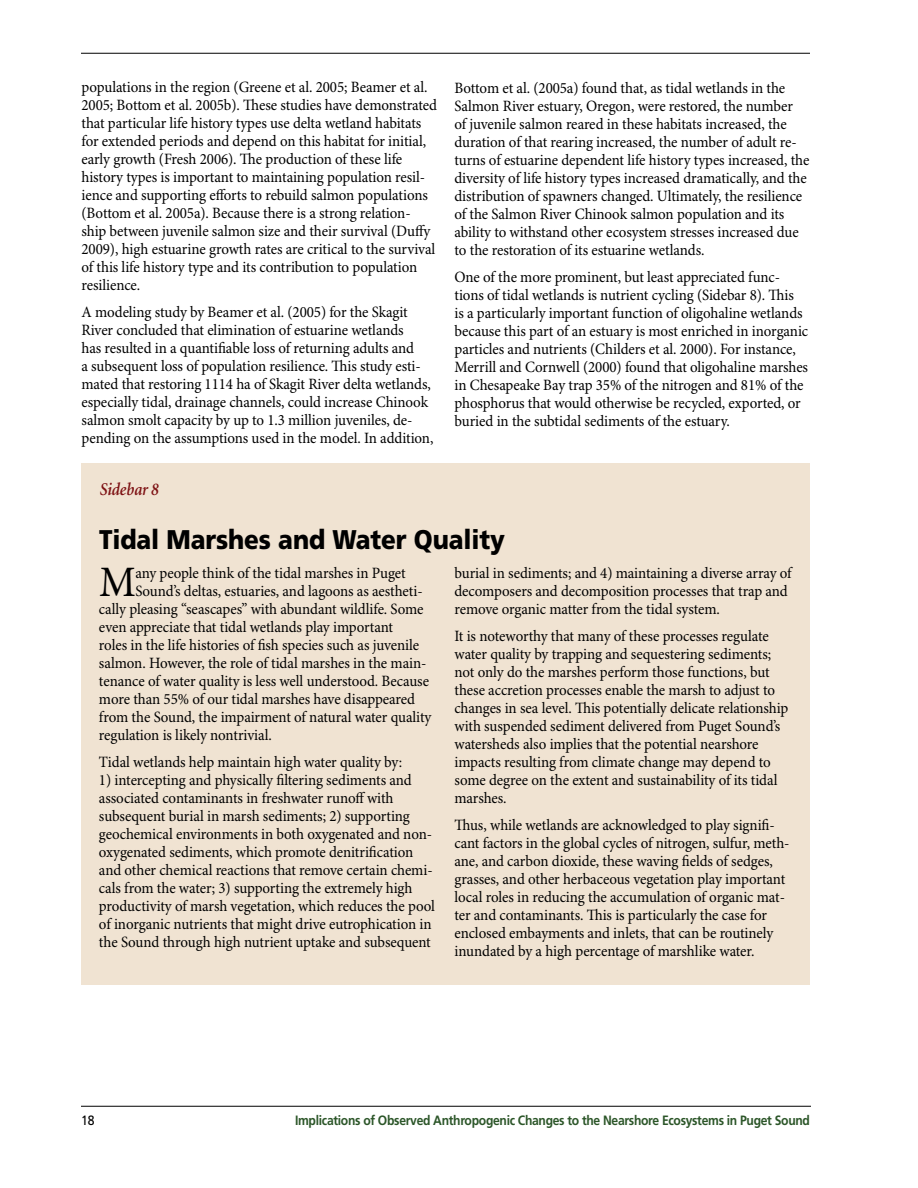
<style>
.page{position:relative;width:918px;height:1188px;background:#fff}
.page>*{position:absolute;margin:0;border:0;box-sizing:border-box;transform-origin:0 0}
.t1{font:43.5px "Minion Pro";color:#000;scale:.95 1}
.t2{font:900 27px "Frutiger LT Std";letter-spacing:-.005em;color:#000;scale:.9 1}
.t3{font:italic 600 18px "Minion";letter-spacing:-.01em;color:#7e1214;scale:.9 1}
.t4{font:15.75px/18px "Minion Pro";letter-spacing:-.005em;color:#000;scale:.95 1}
.t5{font:700 13.5px "Frutiger";letter-spacing:-.025em;color:#2c5629;scale:.9 1}
.t6{font:13.5px "Frutiger LT Std";color:#000;scale:.9 1}
</style>
<div class="page">
<hr style="left:81px;top:53px;width:729px;height:1px;background:#000">
<hr style="left:81px;top:1106px;width:730px;height:1px;background:#000">
<div style="left:81px;top:463px;width:729px;height:522px;background:#f0e3d2"></div>
<p class="t4" style="left:82px;top:79px;width:376px">populations in the region (Greene et al. 2005; Beamer et al.<br>2005; Bottom et al. 2005b). These studies have demonstrated that particular life history types use delta wetland habitats for extended periods and depend on this habitat for initial, early growth (Fresh 2006). The production of these life history types is important to maintaining population resil&shy;ience and supporting efforts to rebuild salmon populations (Bottom et al. 2005a). Because there is a strong relation&shy;ship between juvenile salmon size and their survival (Duffy 2009), high estuarine growth rates are critical to the survival of this life history type and its contribution to population resilience.</p>
<p class="t4" style="left:82px;top:304px;width:372px">A modeling study by Beamer et al. (2005) for the Skagit River concluded that elimination of estuarine wetlands<br>has resulted in a quantifiable loss of returning adults and<br>a subsequent loss of population resilience. This study esti&shy;mated that restoring 1114 ha of Skagit River delta wetlands, especially tidal, drainage channels, could increase Chinook salmon smolt capacity by up to 1.3 million juveniles, de&shy;pending on the assumptions used in the model. In addition,</p>
<p class="t3" style="left:99px;top:480px;width:68px">Sidebar 8</p>
<h2 class="t2" style="left:99px;top:523px;width:453px">Tidal Marshes and Water Quality</h2>
<h1 class="t1" style="left:99px;top:556px;width:40px">M</h1>
<p class="t4" style="left:135px;top:565px;width:286px">any people think of the tidal marshes in Puget</p>
<p class="t4" style="left:454px;top:79px;width:375px">Bottom et al. (2005a) found that, as tidal wetlands in the Salmon River estuary, Oregon, were restored, the number<br>of juvenile salmon reared in these habitats increased, the duration of that rearing increased, the number of adult re&shy;turns of estuarine dependent life history types increased, the diversity of life history types increased dramatically, and the distribution of spawners changed. Ultimately, the resilience of the Salmon River Chinook salmon population and its ability to withstand other ecosystem stresses increased due to the restoration of its estuarine wetlands.</p>
<p class="t4" style="left:454px;top:268px;width:374px">One of the more prominent, but least appreciated func&shy;tions of tidal wetlands is nutrient cycling (Sidebar 8). This<br>is a particularly important function of oligohaline wetlands because this part of an estuary is most enriched in inorganic particles and nutrients (Childers et al. 2000). For instance, Merrill and Cornwell (2000) found that oligohaline marshes in Chesapeake Bay trap 35% of the nitrogen and 81% of the phosphorus that would otherwise be recycled, exported, or buried in the subtidal sediments of the estuary.</p>
<p class="t4" style="left:454px;top:564px;width:356px">burial in sediments; and 4) maintaining a diverse array of decomposers and decomposition processes that trap and remove organic matter from the tidal system.</p>
<p class="t4" style="left:454px;top:627px;width:353px">It is noteworthy that many of these processes regulate water quality by trapping and sequestering sediments; not only do the marshes perform those functions, but these accretion processes enable the marsh to adjust to changes in sea level. This potentially delicate relationship with suspended sediment delivered from Puget Sound’s watersheds also implies that the potential nearshore impacts resulting from climate change may depend to some degree on the extent and sustainability of its tidal marshes.</p>
<p class="t4" style="left:454px;top:816px;width:354px">Thus, while wetlands are acknowledged to play signifi&shy;cant factors in the global cycles of nitrogen, sulfur, meth&shy;ane, and carbon dioxide, these waving fields of sedges, grasses, and other herbaceous vegetation play important local roles in reducing the accumulation of organic mat&shy;ter and contaminants. This is particularly the case for enclosed embayments and inlets, that can be routinely inundated by a high percentage of marshlike water.</p>
<p class="t4" style="left:135px;top:583px;width:304px">Sound’s deltas, estuaries, and lagoons as aestheti-</p>
<p class="t4" style="left:99px;top:601px;width:343px">cally pleasing “seascapes” with abundant wildlife. Some</p>
<p class="t4" style="left:99px;top:619px;width:311px">even appreciate that tidal wetlands play important</p>
<p class="t4" style="left:99px;top:637px;width:339px">roles in the life histories of fish species such as juvenile</p>
<p class="t4" style="left:99px;top:655px;width:346px">salmon. However, the role of tidal marshes in the main-</p>
<p class="t4" style="left:99px;top:673px;width:349px">tenance of water quality is less well understood. Because</p>
<p class="t4" style="left:99px;top:691px;width:334px">more than 55% of our tidal marshes have disappeared</p>
<p class="t4" style="left:99px;top:709px;width:351px">from the Sound, the impairment of natural water quality</p>
<p class="t4" style="left:99px;top:727px;width:183px">regulation is likely nontrivial.</p>
<p class="t4" style="left:99px;top:754px;width:321px">Tidal wetlands help maintain high water quality by:</p>
<p class="t4" style="left:99px;top:772px;width:355px">1) intercepting and physically filtering sediments and associated contaminants in freshwater runoff with subsequent burial in marsh sediments; 2) supporting geochemical environments in both oxygenated and non&shy;oxygenated sediments, which promote denitrification and other chemical reactions that remove certain chemi&shy;cals from the water; 3) supporting the extremely high productivity of marsh vegetation, which reduces the pool of inorganic nutrients that might drive eutrophication in the Sound through high nutrient uptake and subsequent</p>
<p class="t6" style="left:81px;top:1112px;width:17px">18</p>
<p class="t5" style="left:295px;top:1112px;width:574px">Implications of Observed Anthropogenic Changes to the Nearshore Ecosystems in Puget Sound</p>
</div>
